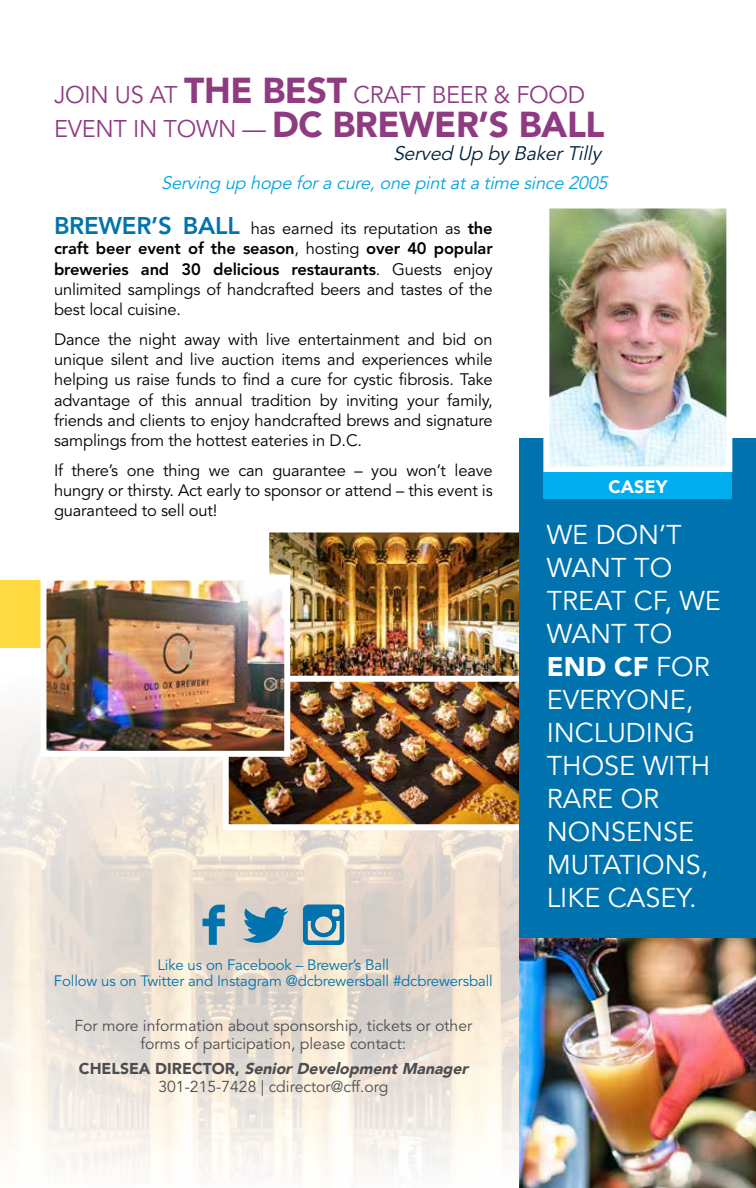
<style>
.page{position:relative;width:756px;height:1188px;background:#fff}
.page>*{position:absolute;margin:0;border:0;box-sizing:border-box;transform-origin:0 0}
.t1{font:900 36px "Avenir";letter-spacing:-.01em;color:#8f3b82}
.t2{font:27px/33px "Avenir";color:#fff}
.t3{font:24px "Avenir";letter-spacing:-.01em;color:#8f3b82}
.t4{font:italic 19.5px "Avenir";color:#002138}
.t5{font:italic 18px "Avenir";color:#00a4e3}
.t6{font:900 18px "Avenir";color:#fff}
.t7{font:16.5px/20.2px "Avenir";letter-spacing:-.01em;color:#000;text-align:justify}
.t8{font:15.75px/18px "Avenir";color:#4d4d4f;text-align:center}
.t9{font:15px/16.5px "Avenir";letter-spacing:-.01em;color:#0073ae;text-align:center}
.s1{font-weight:900;font-size:36px}
.s2{font-weight:400;font-size:24px}
.s3{font-weight:800;font-size:24px;color:#0073ae}
.s4{font-weight:800}
.s5{font-weight:900}
.s6{font-weight:900;font-style:italic}
</style>
<div class="page">
<div style="left:0;top:580px;width:756px;height:68px;background:#ffdb41"></div>
<img style="left:0;top:682px;width:520px;height:506px">
<img style="left:230px;top:682px;width:289px;height:141px">
<div style="left:223px;top:648px;width:310px;height:182px;border:6px solid #fff"></div>
<svg style="left:243px;top:907px;width:45px;height:36px"></svg>
<svg style="left:203px;top:905px;width:22px;height:40px"></svg>
<svg style="left:303px;top:904px;width:41px;height:41px"></svg>
<img style="left:270px;top:533px;width:249px;height:142px">
<div style="left:263px;top:526px;width:263px;height:156px;border:6px solid #fff"></div>
<img style="left:47px;top:582px;width:236px;height:168px">
<div style="left:40px;top:575px;width:250px;height:182px;border:6px solid #fff"></div>
<img style="left:520px;top:938px;width:236px;height:250px">
<div style="left:520px;top:439px;width:236px;height:499px;background:#0073ae"></div>
<img style="left:550px;top:209px;width:175px;height:256px">
<div style="left:543px;top:202px;width:189px;height:270px;border:6px solid #fff"></div>
<div style="left:543px;top:472px;width:189px;height:28px;background:#00aeef"></div>
<h3 class="t3" style="left:54px;top:81px;width:533px">JOIN US AT <span class="s1">THE BEST</span> CRAFT BEER &amp; FOOD</h3>
<h1 class="t1" style="left:54px;top:94px;width:552px"><span class="s2">EVENT IN TOWN —</span> DC BREWER’S BALL</h1>
<p class="t4" style="left:393px;top:142px;width:214px">Served Up byBakerTilly</p>
<p class="t5" style="left:161px;top:173px;width:452px">Serving up hope fora cure,one pintata time since 2005</p>
<p class="t7" style="left:54px;top:219px;width:440px"><span class="s3">BREWER’S BALL</span> has earned its reputation as <span class="s4">the craft beer event of the season</span>, hosting <span class="s4">over 40 popular breweries and 30 delicious restaurants</span>. Guests enjoy unlimited samplings of handcrafted beers and tastes of the best local cuisine.</p>
<p class="t7" style="left:54px;top:329px;width:440px">Dance the night away with live entertainment and bid on unique silent and live auction items and experiences while helping us raise funds to find a cure for cystic fibrosis. Take advantage of this annual tradition by inviting your family, friends and clients to enjoy handcrafted brews and signature samplings from the hottest eateries in D.C.</p>
<p class="t7" style="left:54px;top:460px;width:440px">If there’s one thing we can guarantee – you won’t leave hungry or thirsty. Act early to sponsor or attend – this event is guaranteed to sell out!</p>
<p class="t9" style="left:54px;top:957px;width:440px">Like us on Facebook – Brewer’s Ball<br>Follow us on Twitter and Instagram @dcbrewersball #dcbrewersball</p>
<p class="t8" style="left:74px;top:1017px;width:400px">For more information about sponsorship, tickets or other forms of participation, please contact:</p>
<p class="t8" style="left:79px;top:1060px;width:396px"><span class="s5">C H E L S E A D I R E C T O R ,</span> <span class="s6">SeniorDevelopmentManager<br></span>301-215-7428 | cdirector@cff.org</p>
<p class="t6" style="left:608px;top:471px;width:61px">CASEY</p>
<h2 class="t2" style="left:547px;top:519px;width:176px">WE DON’T<br>WANT TO<br>TREAT CF, WE<br>WANT TO<br><span class="s5">END CF</span> FOR<br>EVERYONE,<br>INCLUDING<br>THOSE WITH<br>RARE OR<br>NONSENSE<br>MUTATIONS,<br>LIKE CASEY.</h2>
</div>
